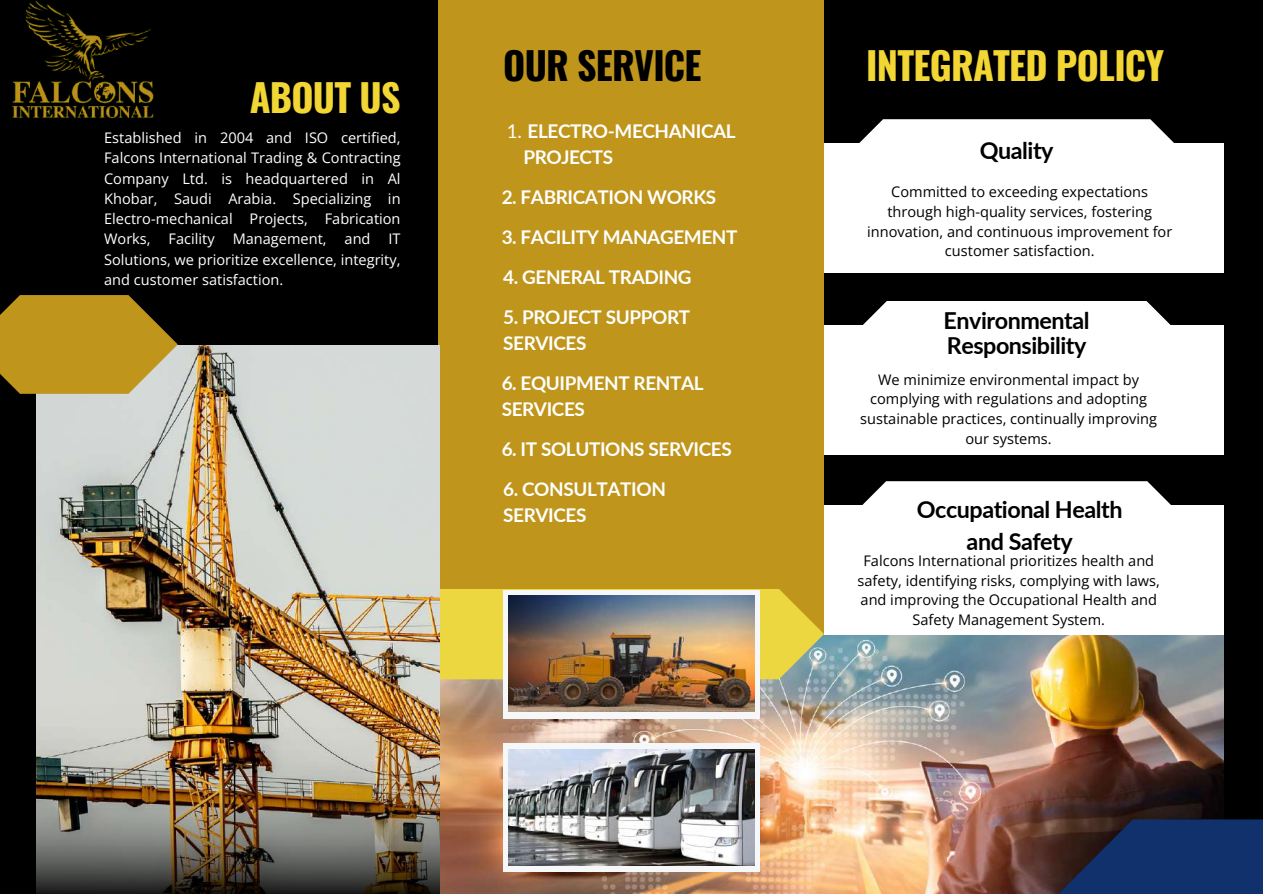
<style>
.page{position:relative;width:1263px;height:894px;background:#fff}
.page>*{position:absolute;margin:0;border:0;box-sizing:border-box;transform-origin:0 0}
.t1{font:700 37.95px "Oswald";letter-spacing:-.02em;color:#f2d633}
.t2{font:700 37.95px "Oswald";letter-spacing:-.02em;color:#000}
.t3{font:700 23.4px/24.8px "Lato";letter-spacing:-.02em;color:#000}
.t4{font:700 18.9px/25.8px "Lato";letter-spacing:-.02em;color:#fff}
.t5{font:14.55px/19.6px "Open Sans";color:#000;text-align:center}
.t6{font:14.55px/20.2px "Open Sans";color:#fff;text-align:justify}
.s1{font-weight:400}
</style>
<div class="page">
<div style="left:0;top:0;width:1263px;height:893px;background:#000"></div>
<div style="left:439px;top:0;width:385px;height:893px;background:#bf951c"></div>
<img style="left:439px;top:634px;width:784px;height:259px">
<svg style="left:439px;top:588px;width:385px;height:91px;background:#decb45"></svg>
<img style="left:36px;top:345px;width:403px;height:359px">
<img style="left:36px;top:704px;width:403px;height:189px">
<svg style="left:0;top:295px;width:178px;height:99px;background:#ae8b26"></svg>
<svg style="left:1047px;top:819px;width:216px;height:74px;background:#1a2e58"></svg>
<div style="left:824px;top:143px;width:399px;height:130px;background:#fff"></div>
<div style="left:824px;top:325px;width:399px;height:129px;background:#fff"></div>
<div style="left:824px;top:504px;width:399px;height:130px;background:#fff"></div>
<svg style="left:859px;top:119px;width:315px;height:24px;background:#e9e9e9"></svg>
<svg style="left:863px;top:301px;width:308px;height:24px;background:#eaeaea"></svg>
<svg style="left:862px;top:481px;width:309px;height:24px;background:#e9e9e9"></svg>
<div style="left:503px;top:589px;width:257px;height:129px;background:#f5f7f8"></div>
<img style="left:509px;top:595px;width:245px;height:116px">
<div style="left:503px;top:743px;width:257px;height:128px;background:#f5f7f8"></div>
<img style="left:509px;top:749px;width:245px;height:116px">
<img style="left:12px;top:0;width:142px;height:119px">
<h1 class="t1" style="left:250px;top:67px;width:152px">ABOUT US</h1>
<p class="t6" style="left:104px;top:127px;width:298px">Established in 2004 and ISO certified, Falcons International Trading &amp; Contracting Company Ltd. is headquartered in Al Khobar, Saudi Arabia. Specializing in Electro-mechanical Projects, Fabrication Works, Facility Management, and IT Solutions, we prioritize excellence, integrity, and customer satisfaction.</p>
<h1 class="t2" style="left:503px;top:36px;width:200px">OUR SERVICE</h1>
<h1 class="t1" style="left:866px;top:36px;width:299px">INTEGRATED POLICY</h1>
<p class="t4" style="left:523px;top:118px;width:214px;text-indent:-17px"><span class="s1">1.</span> ELECTRO-MECHANICAL<br>PROJECTS</p>
<p class="t4" style="left:502px;top:183px;width:216px">2. FABRICATION WORKS</p>
<p class="t4" style="left:502px;top:223px;width:237px">3. FACILITY MANAGEMENT</p>
<p class="t4" style="left:503px;top:263px;width:190px">4. GENERAL TRADING</p>
<p class="t4" style="left:503px;top:303px;width:188px">5. PROJECT SUPPORT<br>SERVICES</p>
<p class="t4" style="left:502px;top:369px;width:203px">6. EQUIPMENT RENTAL<br>SERVICES</p>
<p class="t4" style="left:502px;top:435px;width:232px">6. IT SOLUTIONS SERVICES</p>
<p class="t4" style="left:503px;top:475px;width:164px">6. CONSULTATION<br>SERVICES</p>
<h2 class="t3" style="left:980px;top:137px;width:75px">Quality</h2>
<p class="t5" style="left:867px;top:182px;width:307px">Committed to exceeding expectations through high-quality services, fostering innovation, and continuous improvement for customer satisfaction.</p>
<h2 class="t3" style="left:944px;top:307px;width:148px">Environmental<br>Responsibility</h2>
<p class="t5" style="left:860px;top:369px;width:298px">We minimize environmental impact by complying with regulations and adopting sustainable practices, continually improving our systems.</p>
<h2 class="t3" style="left:917px;top:493px;width:207px;line-height:31.8px;text-align:center">Occupational Health and Safety</h2>
<p class="t5" style="left:858px;top:550px;width:304px">Falcons International prioritizes health and safety, identifying risks, complying with laws, and improving the Occupational Health and Safety Management System.</p>
</div>
